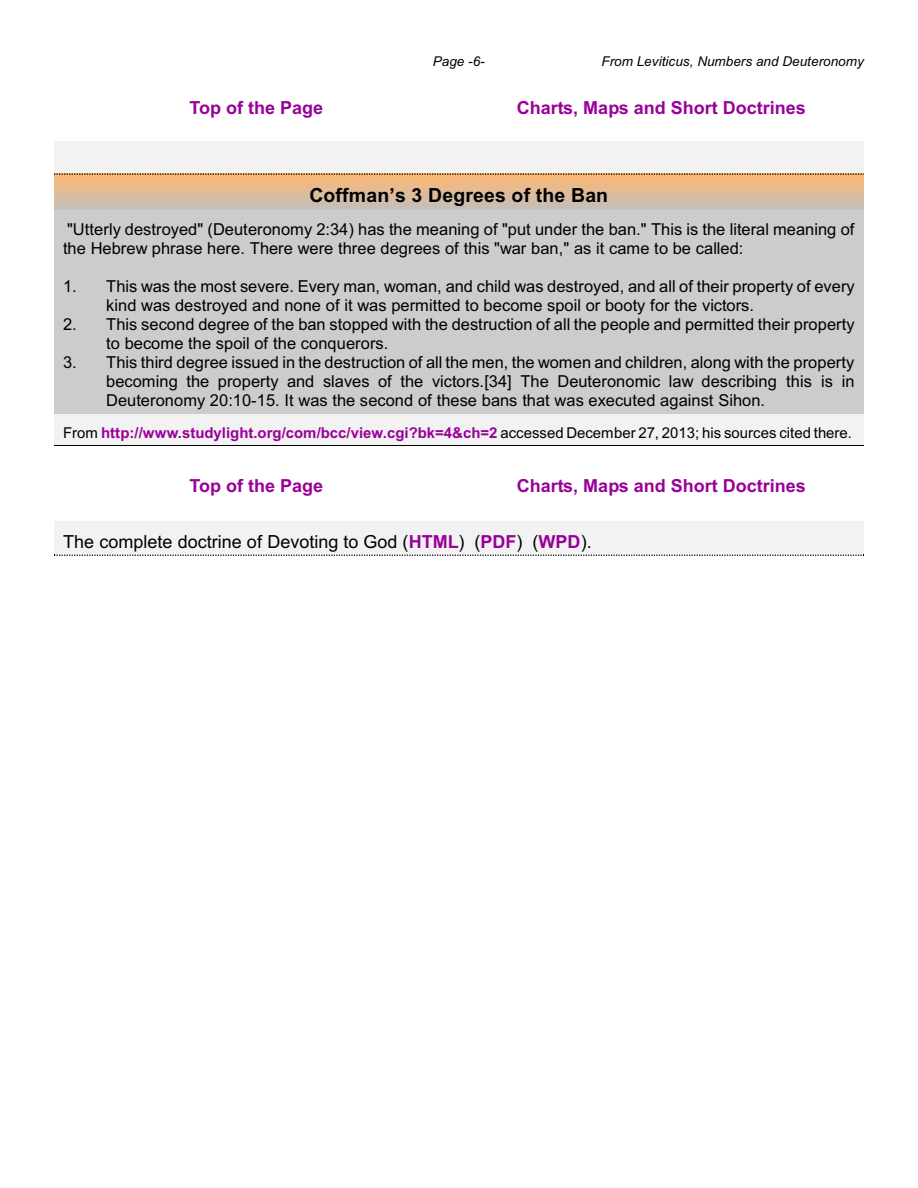
<style>
.page{position:relative;width:918px;height:1188px;background:#fff}
.page>*{position:absolute;margin:0;border:0;box-sizing:border-box;transform-origin:0 0}
.t1{font:700 19.5px "Arial";letter-spacing:.01em;color:#000}
.t2{font:700 18px "Arial";color:#909}
.t3{font:18px "Arial";color:#000}
.t4{font:16.5px/19px "Arial";color:#000}
.t5{font:700 15px "Arial";color:#909}
.t6{font:italic 13.5px "Arial";color:#000}
.s1{font-weight:400;color:#000}
.s2{font-weight:700;color:#909}
</style>
<div class="page">
<div style="left:54px;top:141px;width:810px;height:32px;background:#f2f2f2"></div>
<svg style="left:54px;top:174px;width:810px;height:1px"></svg>
<div style="left:54px;top:210px;width:810px;height:204px;background:#ccc"></div>
<div style="left:54px;top:414px;width:810px;height:31px;background:#f2f2f2"></div>
<svg style="left:54px;top:555px;width:810px;height:1px"></svg>
<div style="left:54px;top:521px;width:810px;height:33px;background:#f2f2f2"></div>
<p class="t6" style="left:433px;top:57px;width:53px">Page -6-</p>
<p class="t6" style="left:601px;top:57px;width:264px">From Leviticus, Numbers and Deuteronomy</p>
<p class="t2" style="left:190px;top:101px;width:135px">Top of the Page</p>
<p class="t2" style="left:517px;top:101px;width:291px">Charts, Maps and Short Doctrines</p>
<p class="t1" style="left:309px;top:187px;width:300px">Coffman’s 3 Degrees of the Ban</p>
<p class="t4" style="left:63px;top:221px;width:793px">"Utterly destroyed" (Deuteronomy 2:34) has the meaning of "put under the ban." This is the literal meaning of the Hebrew phrase here. There were three degrees of this "war ban," as it came to be called:</p>
<p class="t4" style="left:106px;top:278px;width:750px;text-indent:-43px">1. This was the most severe. Every man, woman, and child was destroyed, and all of their property of every kind was destroyed and none of it was permitted to become spoil or booty for the victors.</p>
<p class="t4" style="left:106px;top:316px;width:750px;text-indent:-43px">2. This second degree of the ban stopped with the destruction of all the people and permitted their property to become the spoil of the conquerors.</p>
<p class="t4" style="left:106px;top:354px;width:750px;text-align:justify;text-indent:-43px">3. This third degree issued in the destruction of all the men, the women and children, along with the property becoming the property and slaves of the victors.[34] The Deuteronomic law describing this is in Deuteronomy 20:10-15. It was the second of these bans that was executed against Sihon.</p>
<p class="t5" style="left:63px;top:427px;width:791px"><span class="s1">From</span> http://www.studylight.org/com/bcc/view.cgi?bk=4&amp;ch=2 <span class="s1">accessed December 27, 2013; his sources cited there.</span></p>
<p class="t2" style="left:190px;top:479px;width:135px">Top of the Page</p>
<p class="t2" style="left:517px;top:479px;width:291px">Charts, Maps and Short Doctrines</p>
<p class="t3" style="left:63px;top:535px;width:530px">The complete doctrine of Devoting to God (<span class="s2">HTML</span>) (<span class="s2">PDF</span>) (<span class="s2">WPD</span>).</p>
</div>
